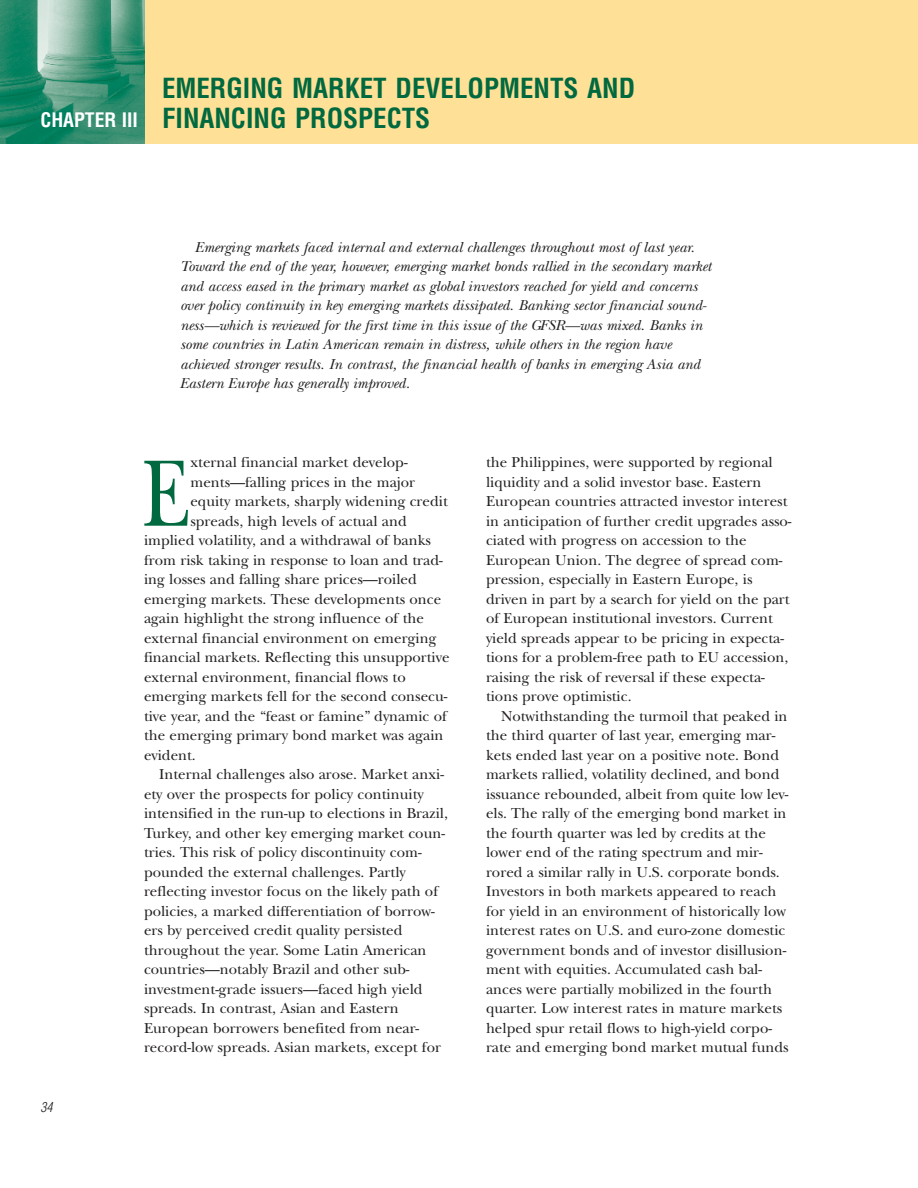
<style>
.page{position:relative;width:918px;height:1188px;background:#fff}
.page>*{position:absolute;margin:0;border:0;box-sizing:border-box;transform-origin:0 0}
.t1{font:98.4px "New Baskerville";color:#00693f;scale:.8 1}
.t2{font:700 condensed 27px/30px "Helvetica";color:#00693f}
.t3{font:700 condensed 19.5px "Helvetica";color:#fff}
.t4{font:15px/19.5px "New Baskerville";color:#231f20}
.t5{font:italic 15px/19.5px "New Baskerville";color:#231f20}
.t6{font:italic 300 condensed 13.5px "Helvetica";color:#231f20}
</style>
<div class="page">
<div style="left:144px;top:0;width:774px;height:144px;background:#ffe097"></div>
<img style="left:0;top:0;width:144px;height:144px">
<h3 class="t3" style="left:41px;top:112px;width:99px">CHAPTER III</h3>
<h2 class="t2" style="left:162px;top:76px;width:475px">EMERGING MARKET DEVELOPMENTS AND<br>FINANCING PROSPECTS</h2>
<p class="t5" style="left:180px;top:239px;width:533px;text-indent:15px">Emerging markets faced internal and external challenges throughout most of last year.<br>Toward the end of the year, however, emerging market bonds rallied in the secondary market and access eased in the primary market as global investors reached for yield and concerns over policy continuity in key emerging markets dissipated. Banking sector financial sound&shy;ness—which is reviewed for the first time in this issue of the GFSR—was mixed. Banks in some countries in Latin American remain in distress, while others in the region have achieved stronger results. In contrast, the financial health of banks in emerging Asia and Eastern Europe has generally improved.</p>
<p class="t6" style="left:41px;top:1102px;width:13px">34</p>
<h1 class="t1" style="left:142px;top:459px;width:63px">E</h1>
<p class="t4" style="left:190px;top:454px;width:219px">xternal financial market develop-</p>
<p class="t4" style="left:190px;top:474px;width:226px">ments—falling prices in the major</p>
<p class="t4" style="left:190px;top:493px;width:259px">equity markets, sharply widening credit</p>
<p class="t4" style="left:190px;top:513px;width:218px">spreads, high levels of actual and</p>
<p class="t4" style="left:144px;top:532px;width:289px">implied volatility, and a withdrawal of banks</p>
<p class="t4" style="left:144px;top:552px;width:300px">from risk taking in response to loan and trad-</p>
<p class="t4" style="left:144px;top:571px;width:274px">ing losses and falling share prices—roiled</p>
<p class="t4" style="left:144px;top:591px;width:299px">emerging markets. These developments once</p>
<p class="t4" style="left:144px;top:610px;width:282px">again highlight the strong influence of the</p>
<p class="t4" style="left:144px;top:630px;width:294px">external financial environment on emerging</p>
<p class="t4" style="left:144px;top:649px;width:307px">financial markets. Reflecting this unsupportive</p>
<p class="t4" style="left:144px;top:669px;width:263px">external environment, financial flows to</p>
<p class="t4" style="left:144px;top:688px;width:305px">emerging markets fell for the second consecu-</p>
<p class="t4" style="left:144px;top:708px;width:305px">tive year, and the “feast or famine” dynamic of</p>
<p class="t4" style="left:144px;top:727px;width:301px">the emerging primary bond market was again</p>
<p class="t4" style="left:144px;top:747px;width:53px">evident.</p>
<p class="t4" style="left:159px;top:766px;width:287px">Internal challenges also arose. Market anxi-</p>
<p class="t4" style="left:144px;top:786px;width:281px">ety over the prospects for policy continuity</p>
<p class="t4" style="left:144px;top:805px;width:306px">intensified in the run-up to elections in Brazil,</p>
<p class="t4" style="left:144px;top:825px;width:302px">Turkey, and other key emerging market coun-</p>
<p class="t4" style="left:144px;top:844px;width:279px">tries. This risk of policy discontinuity com-</p>
<p class="t4" style="left:144px;top:864px;width:263px">pounded the external challenges. Partly</p>
<p class="t4" style="left:144px;top:883px;width:296px">reflecting investor focus on the likely path of</p>
<p class="t4" style="left:144px;top:903px;width:292px">policies, a marked differentiation of borrow-</p>
<p class="t4" style="left:144px;top:922px;width:260px">ers by perceived credit quality persisted</p>
<p class="t4" style="left:144px;top:942px;width:284px">throughout the year. Some Latin American</p>
<p class="t4" style="left:144px;top:961px;width:267px">countries—notably Brazil and other sub-</p>
<p class="t4" style="left:144px;top:981px;width:280px">investment-grade issuers—faced high yield</p>
<p class="t4" style="left:144px;top:1000px;width:256px">spreads. In contrast, Asian and Eastern</p>
<p class="t4" style="left:144px;top:1020px;width:276px">European borrowers benefited from near-</p>
<p class="t4" style="left:144px;top:1039px;width:299px">record-low spreads. Asian markets, except for</p>
<p class="t4" style="left:486px;top:454px;width:307px">the Philippines, were supported by regional liquidity and a solid investor base. Eastern European countries attracted investor interest in anticipation of further credit upgrades asso&shy;ciated with progress on accession to the European Union. The degree of spread com&shy;pression, especially in Eastern Europe, is driven in part by a search for yield on the part of European institutional investors. Current yield spreads appear to be pricing in expecta&shy;tions for a problem-free path to EU accession, raising the risk of reversal if these expecta&shy;tions prove optimistic.</p>
<p class="t4" style="left:486px;top:708px;width:304px;text-indent:15px">Notwithstanding the turmoil that peaked in the third quarter of last year, emerging mar&shy;kets ended last year on a positive note. Bond markets rallied, volatility declined, and bond issuance rebounded, albeit from quite low lev&shy;els. The rally of the emerging bond market in the fourth quarter was led by credits at the lower end of the rating spectrum and mir&shy;rored a similar rally in U.S. corporate bonds.<br>Investors in both markets appeared to reach for yield in an environment of historically low interest rates on U.S. and euro-zone domestic government bonds and of investor disillusion&shy;ment with equities. Accumulated cash bal&shy;ances were partially mobilized in the fourth quarter. Low interest rates in mature markets helped spur retail flows to high-yield corpo&shy;rate and emerging bond market mutual funds</p>
</div>
